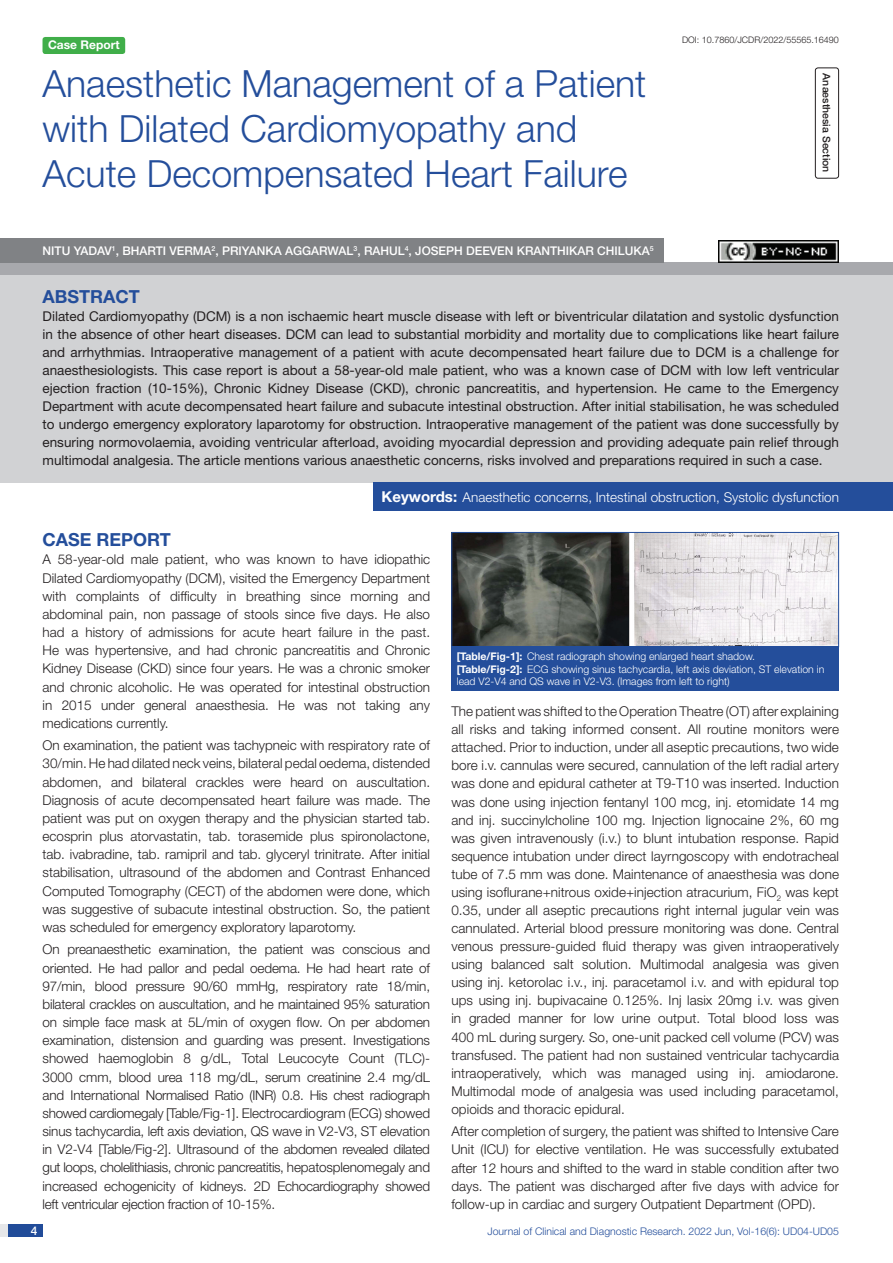
<style>
.page{position:relative;width:893px;height:1263px;background:#fff}
.page>*{position:absolute;margin:0;border:0;box-sizing:border-box;transform-origin:0 0}
.t1{font:300 37.5px/45px "Helvetica Neue";color:#244e9b}
.Heading{font:700 18px "Helvetica Neue";color:#244e9b}
.Abstract_head{font:700 18px "Helvetica Neue";color:#244e9b}
.Body_text{font:300 13.5px/18.1px "Helvetica Neue";color:#231f20;text-align:justify}
.Abstract_Text{font:13.5px/18px "Helvetica Neue";color:#231f20;text-align:justify}
.Key_words{font:300 13.5px "Helvetica Neue";color:#fff}
.Author{font:500 12px "Helvetica Neue";color:#fff}
.t2{font:700 12px "Helvetica Neue";color:#fff}
.TABLE_FIG{font:300 10.5px/12.6px "Helvetica Neue";color:#fff}
.t3{font:300 10.5px "Helvetica Neue";color:#244e9b}
.section{font:500 10.5px "Helvetica Neue";color:#231f20}
.DOI{font:300 9px "Helvetica Neue";color:#231f20}
.s1{font-weight:700;font-size:15px}
.s2{font-weight:700}
</style>
<div class="page">
<div style="left:0;top:1224px;width:43px;height:13px;background:#e6e7e9"></div>
<div style="left:8px;top:1224px;width:35px;height:13px;background:#214c99"></div>
<div style="left:43px;top:37px;width:82px;height:17px;background:#40ae49;border-radius:3px"></div>
<div style="left:815px;top:67px;width:24px;height:112px;border:1px solid #231f20;border-radius:3px"></div>
<div style="left:0;top:263px;width:893px;height:12px;background:#a8a9ad"></div>
<div style="left:0;top:239px;width:664px;height:24px;background:#808285"></div>
<div style="left:0;top:275px;width:893px;height:207px;background:#d1d2d4"></div>
<div style="left:374px;top:482px;width:519px;height:28px;background:#244e9b"></div>
<img style="left:453px;top:534px;width:384px;height:111px">
<div style="left:451px;top:532px;width:388px;height:115px;border:1px solid #244e9b"></div>
<div style="left:451px;top:646px;width:388px;height:44px;background:#244e9b"></div>
<img style="left:719px;top:240px;width:120px;height:23px">
<p class="t2" style="left:48px;top:37px;width:73px">Case Report</p>
<p class="t1" style="left:43px;top:60px;width:605px">Anaesthetic Management of a Patient with Dilated Cardiomyopathy and<br>Acute Decompensated Heart Failure</p>
<p class="Author" style="left:43px;top:243px;width:208px">NITU YADAV<sup>1</sup>, BHARTI VERMA<sup>2</sup>, PRIYAN</p>
<p class="Author" style="left:265px;top:243px;width:390px">KA AGGARWAL<sup>3</sup>, RAHUL<sup>4</sup>, JOSEPH DEEVEN KRANTHIKAR CHILUKA<sup>5</sup></p>
<p class="DOI" style="left:682px;top:35px;width:158px">DOI: 10.7860/JCDR/2022/55565.16490</p>
<p class="section" style="left:833px;top:73px;width:101px;rotate:90deg">ANAESTHESIA SECTION</p>
<p class="Abstract_head" style="left:43px;top:286px;width:99px">ABSTRACT</p>
<p class="Abstract_Text" style="left:43px;top:307px;width:798px">Dilated Cardiomyopathy (DCM) is a non ischaemic heart muscle disease with left or biventricular dilatation and systolic dysfunction in the absence of other heart diseases. DCM can lead to substantial morbidity and mortality due to complications like heart failure and arrhythmias. Intraoperative management of a patient with acute decompensated heart failure due to DCM is a challenge for anaesthesiologists. This case report is about a 58-year-old male patient, who was a known case of DCM with low left ventricular ejection fraction (10-15%), Chronic Kidney Disease (CKD), chronic pancreatitis, and hypertension. He came to the Emergency Department with acute decompensated heart failure and subacute intestinal obstruction. After initial stabilisation, he was scheduled to undergo emergency exploratory laparotomy for obstruction. Intraoperative management of the patient was done successfully by ensuring normovolaemia, avoiding ventricular afterload, avoiding myocardial depression and providing adequate pain relief through multimodal analgesia. The article mentions various anaesthetic concerns, risks involved and preparations required in such a case.</p>
<p class="Key_words" style="left:382px;top:489px;width:459px"><span class="s1">Keywords:</span> Anaesthetic concerns, Intestinal obstruction, Systolic dysfunction</p>
<p class="Heading" style="left:43px;top:529px;width:130px">CASE REPORT</p>
<p class="Body_text" style="left:43px;top:550px;width:389px">A 58-year-old male patient, who was known to have idiopathic Dilated Cardiomyopathy (DCM), visited the Emergency Department with complaints of difficulty in breathing since morning and abdominal pain, non passage of stools since five days. He also had a history of admissions for acute heart failure in the past.<br>He was hypertensive, and had chronic pancreatitis and Chronic Kidney Disease (CKD) since four years. He was a chronic smoker and chronic alcoholic. He was operated for intestinal obstruction in 2015 under general anaesthesia. He was not taking any medications currently.</p>
<p class="Body_text" style="left:43px;top:736px;width:389px">On examination, the patient was tachypneic with respiratory rate of 30/min. He had dilated neck veins, bilateral pedal oedema, distended abdomen, and bilateral crackles were heard on auscultation.<br>Diagnosis of acute decompensated heart failure was made. The patient was put on oxygen therapy and the physician started tab. ecosprin plus atorvastatin, tab. torasemide plus spironolactone, tab. ivabradine, tab. ramipril and tab. glyceryl trinitrate. After initial stabilisation, ultrasound of the abdomen and Contrast Enhanced Computed Tomography (CECT) of the abdomen were done, which was suggestive of subacute intestinal obstruction. So, the patient was scheduled for emergency exploratory laparotomy.</p>
<p class="Body_text" style="left:43px;top:940px;width:389px">On preanaesthetic examination, the patient was conscious and oriented. He had pallor and pedal oedema. He had heart rate of 97/min, blood pressure 90/60 mmHg, respiratory rate 18/min, bilateral crackles on auscultation, and he maintained 95% saturation on simple face mask at 5L/min of oxygen flow. On per abdomen examination, distension and guarding was present. Investigations showed haemoglobin 8 g/dL, Total Leucocyte Count (TLC)- 3000 cmm, blood urea 118 mg/dL, serum creatinine 2.4 mg/dL and International Normalised Ratio (INR) 0.8. His chest radiograph showed cardiomegaly [Table/Fig-1]. Electrocardiogram (ECG) showed sinus tachycardia, left axis deviation, QS wave in V2-V3, ST elevation in V2-V4 [Table/Fig-2]. Ultrasound of the abdomen revealed dilated gut loops, cholelithiasis, chronic pancreatitis, hepatosplenomegaly and increased echogenicity of kidneys. 2D Echocardiography showed left ventricular ejection fraction of 10-15%.</p>
<p class="TABLE_FIG" style="left:457px;top:650px;width:300px"><span class="s2">[Table/Fig-1]:</span> Chest radiograph showing enlarged heart shadow.</p>
<p class="TABLE_FIG" style="left:457px;top:662px;width:369px"><span class="s2">[Table/Fig-2]:</span> ECG showing sinus tachycardia, left axis deviation, ST elevation in lead V2-V4 and QS wave in V2-V3. (Images from left to right)</p>
<p class="Body_text" style="left:451px;top:702px;width:389px">The patient was shifted to the Operation Theatre (OT) after explaining all risks and taking informed consent. All routine monitors were attached. Prior to induction, under all aseptic precautions, two wide bore i.v. cannulas were secured, cannulation of the left radial artery was done and epidural catheter at T9-T10 was inserted. Induction was done using injection fentanyl 100 mcg, inj. etomidate 14 mg and inj. succinylcholine 100 mg. Injection lignocaine 2%, 60 mg was given intravenously (i.v.) to blunt intubation response. Rapid sequence intubation under direct layrngoscopy with endotracheal tube of 7.5 mm was done. Maintenance of anaesthesia was done using isoflurane+nitrous oxide+injection atracurium, FiO<sub>2</sub> was kept 0.35, under all aseptic precautions right internal jugular vein was cannulated. Arterial blood pressure monitoring was done. Central venous pressure-guided fluid therapy was given intraoperatively using balanced salt solution. Multimodal analgesia was given using inj. ketorolac i.v., inj. paracetamol i.v. and with epidural top ups using inj. bupivacaine 0.125%. Inj lasix 20mg i.v. was given in graded manner for low urine output. Total blood loss was 400 mL during surgery. So, one-unit packed cell volume (PCV) was transfused. The patient had non sustained ventricular tachycardia intraoperatively, which was managed using inj. amiodarone.<br>Multimodal mode of analgesia was used including paracetamol, opioids and thoracic epidural.</p>
<p class="Body_text" style="left:451px;top:1122px;width:389px">After completion of surgery, the patient was shifted to Intensive Care Unit (ICU) for elective ventilation. He was successfully extubated after 12 hours and shifted to the ward in stable condition after two days. The patient was discharged after five days with advice for follow-up in cardiac and surgery Outpatient Department (OPD).</p>
<p class="Author" style="left:31px;top:1223px;width:8px">4</p>
<p class="t3" style="left:487px;top:1225px;width:353px">Journal of Clinical and Diagnostic Research. 2022 Jun, Vol-16(6): UD04-UD05</p>
</div>
